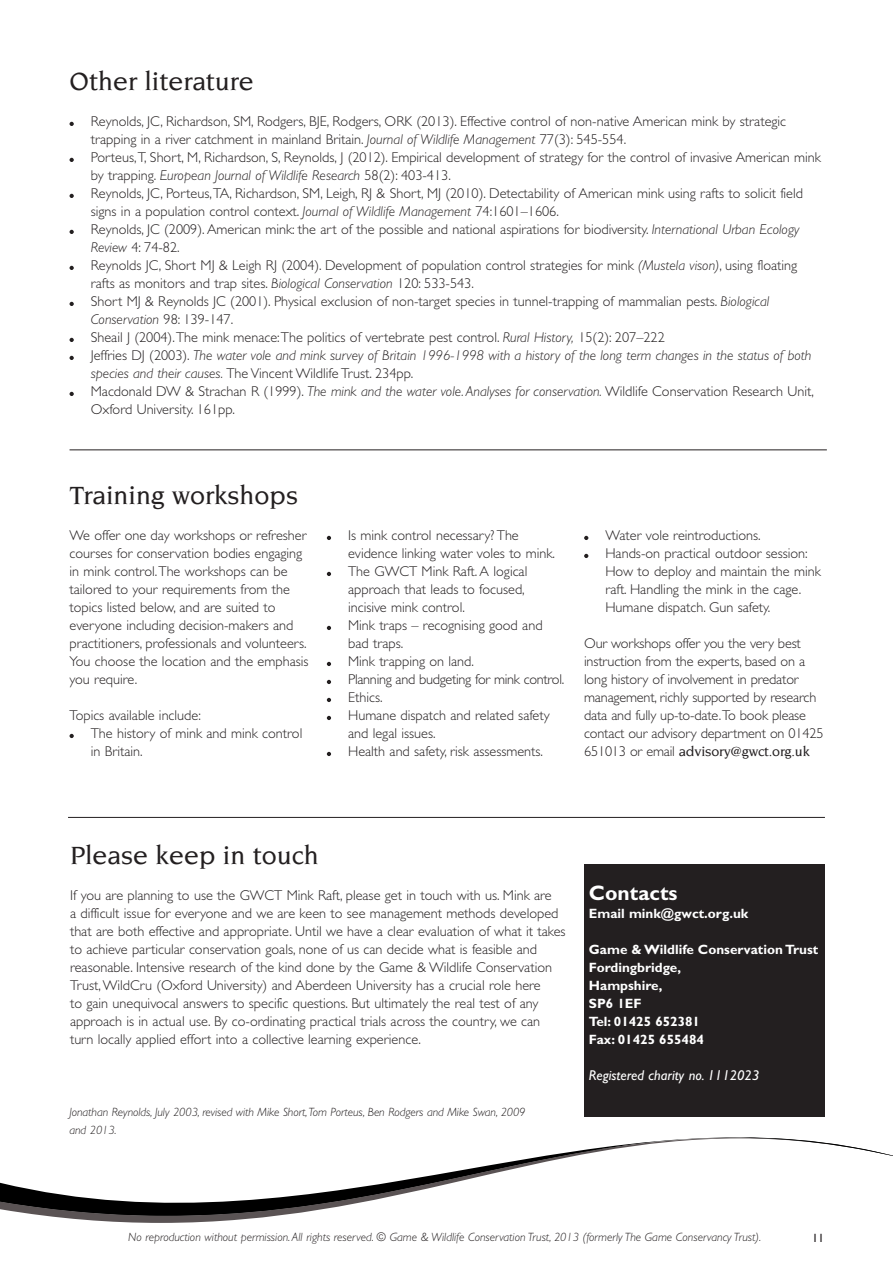
<style>
.page{position:relative;width:893px;height:1263px;background:#fff}
.page>*{position:absolute;margin:0;border:0;box-sizing:border-box;transform-origin:0 0}
.t1{font:500 27px "Novarese LT";color:#231f20}
.t2{font:700 21px "Gill Sans";color:#fff}
.t3{font:300 14.25px/18px "Gill Sans";color:#231f20}
.t4{font:500 14.25px "Novarese LT";letter-spacing:-.01em;color:#231f20}
.t5{font:italic 14.25px "Gill Sans";color:#fff}
.t6{font:700 13.5px/18px "Gill Sans";color:#fff}
.t7{font:italic 300 12px/18px "Gill Sans";color:#231f20}
.t8{font:12px "Gill Sans";color:#231f20}
.s1{font-style:italic}
.s2{font-family:"Gill Sans";font-weight:300}
</style>
<div class="page">
<div style="left:585px;top:864px;width:240px;height:252px;background:#231f20"></div>
<hr style="left:70px;top:450px;width:757px;height:1px;background:#231f20">
<hr style="left:68px;top:817px;width:757px;height:1px;background:#231f20">
<svg style="left:70px;top:734px;width:4px;height:4px"></svg>
<svg style="left:327px;top:536px;width:4px;height:4px"></svg>
<svg style="left:327px;top:572px;width:4px;height:4px"></svg>
<svg style="left:327px;top:626px;width:4px;height:4px"></svg>
<svg style="left:327px;top:662px;width:4px;height:4px"></svg>
<svg style="left:327px;top:680px;width:4px;height:4px"></svg>
<svg style="left:327px;top:698px;width:4px;height:4px"></svg>
<svg style="left:327px;top:716px;width:4px;height:4px"></svg>
<svg style="left:327px;top:752px;width:4px;height:4px"></svg>
<svg style="left:584px;top:536px;width:4px;height:4px"></svg>
<svg style="left:584px;top:554px;width:4px;height:4px"></svg>
<svg style="left:70px;top:122px;width:4px;height:4px"></svg>
<svg style="left:70px;top:158px;width:4px;height:4px"></svg>
<svg style="left:70px;top:194px;width:4px;height:4px"></svg>
<svg style="left:70px;top:230px;width:4px;height:4px"></svg>
<svg style="left:70px;top:266px;width:4px;height:4px"></svg>
<svg style="left:70px;top:302px;width:4px;height:4px"></svg>
<svg style="left:70px;top:338px;width:4px;height:4px"></svg>
<svg style="left:70px;top:356px;width:4px;height:4px"></svg>
<svg style="left:70px;top:392px;width:4px;height:4px"></svg>
<svg style="left:48px;top:1216px;width:226px;height:7px;fill:#5a5354"></svg>
<svg style="left:0;top:1138px;width:893px;height:78px"></svg>
<h1 class="t1" style="left:70px;top:71px;width:186px">Other literature</h1>
<p class="t3" style="left:91px;top:114px;width:732px">Reynolds, JC, Richardson, SM, Rodgers, BJE, Rodgers, ORK (2013). Effective control of non-native American mink by strategic trapping in a river catchment in mainland Britain. <span class="s1">Journal of Wildlife Management</span> 77(3): 545-554.<br>Porteus, T, Short, M, Richardson, S, Reynolds, J (2012). Empirical development of strategy for the control of invasive American mink by trapping. <span class="s1">European Journal of Wildlife Research</span> 58(2): 403-413.<br>Reynolds, JC, Porteus, TA, Richardson, SM, Leigh, RJ &amp; Short, MJ (2010). Detectability of American mink using rafts to solicit field signs in a population control context. <span class="s1">Journal of Wildlife Management</span> 74:1601–1606.<br>Reynolds, JC (2009). American mink: the art of the possible and national aspirations for biodiversity. <span class="s1">International Urban Ecology Review</span> 4: 74-82.<br>Reynolds JC, Short MJ &amp; Leigh RJ (2004). Development of population control strategies for mink <span class="s1">(Mustela vison)</span>, using floating rafts as monitors and trap sites. <span class="s1">Biological Conservation</span> 120: 533-543.<br>Short MJ &amp; Reynolds JC (2001). Physical exclusion of non-target species in tunnel-trapping of mammalian pests. <span class="s1">Biological Conservation</span> 98: 139-147.<br>Sheail J (2004). The mink menace: The politics of vertebrate pest control. <span class="s1">Rural History,</span> 15(2): 207–222<br>Jeffries DJ (2003). <span class="s1">The water vole and mink survey of Britain 1996-1998 with a history of the long term changes in the status of both species and their causes.</span> The Vincent Wildlife Trust. 234pp.<br>Macdonald DW &amp; Strachan R (1999). <span class="s1">The mink and the water vole. Analyses for conservation.</span> Wildlife Conservation Research Unit, Oxford University. 161pp.</p>
<h1 class="t1" style="left:70px;top:485px;width:230px">Training workshops</h1>
<p class="t3" style="left:70px;top:528px;width:240px">We offer one day workshops or refresher courses for conservation bodies engaging in mink control. The workshops can be tailored to your requirements from the topics listed below, and are suited to everyone including decision-makers and practitioners, professionals and volunteers.<br>You choose the location and the emphasis you require.</p>
<p class="t3" style="left:91px;top:708px;width:213px;text-indent:-21px">Topics available include:<br>The history of mink and mink control in Britain.</p>
<p class="t3" style="left:348px;top:528px;width:218px">Is mink control necessary? The evidence linking water voles to mink.<br>The GWCT Mink Raft. A logical approach that leads to focused, incisive mink control.<br>Mink traps – recognising good and bad traps.<br>Mink trapping on land.<br>Planning and budgeting for mink control.<br>Ethics.<br>Humane dispatch and related safety and legal issues.<br>Health and safety, risk assessments.</p>
<p class="t3" style="left:605px;top:528px;width:217px">Water vole reintroductions.<br>Hands-on practical outdoor session:<br>How to deploy and maintain the mink raft. Handling the mink in the cage.<br>Humane dispatch. Gun safety.</p>
<p class="t3" style="left:584px;top:636px;width:241px">Our workshops offer you the very best instruction from the experts, based on a long history of involvement in predator management, richly supported by research data and fully up-to-date. To book please contact our advisory department on 01425</p>
<p class="t4" style="left:584px;top:746px;width:227px"><span class="s2">651013 or email</span> advisory@gwct.org.uk</p>
<h1 class="t1" style="left:70px;top:845px;width:250px">Please keep in touch</h1>
<p class="t3" style="left:70px;top:888px;width:497px">If you are planning to use the GWCT Mink Raft, please get in touch with us. Mink are<br>a difficult issue for everyone and we are keen to see management methods developed that are both effective and appropriate. Until we have a clear evaluation of what it takes to achieve particular conservation goals, none of us can decide what is feasible and reasonable. Intensive research of the kind done by the Game &amp; Wildlife Conservation Trust, WildCru (Oxford University) and Aberdeen University has a crucial role here<br>to gain unequivocal answers to specific questions. But ultimately the real test of any approach is in actual use. By co-ordinating practical trials across the country, we can turn locally applied effort into a collective learning experience.</p>
<p class="t7" style="left:70px;top:1104px;width:457px">Jonathan Reynolds, July 2003, revised with Mike Short, Tom Porteus, Ben Rodgers and Mike Swan, 2009 and 2013.</p>
<h2 class="t2" style="left:589px;top:886px;width:90px">Contacts</h2>
<p class="t6" style="left:589px;top:906px;width:161px">Email mink@gwct.org.uk</p>
<p class="t6" style="left:589px;top:942px;width:231px">Game &amp; Wildlife Conservation Trust<br>Fordingbridge,<br>Hampshire,<br>SP6 1EF<br>Tel: 01425 652381<br>Fax: 01425 655484</p>
<p class="t5" style="left:589px;top:1070px;width:172px">Registered charity no. 1112023</p>
<p class="t7" style="left:128px;top:1229px;width:634px">No reproduction without permission. All rights reserved. © Game &amp; Wildlife Conservation Trust, 2013 (formerly The Game Conservancy Trust).</p>
<p class="t8" style="left:812px;top:1233px;width:13px">11</p>
</div>
